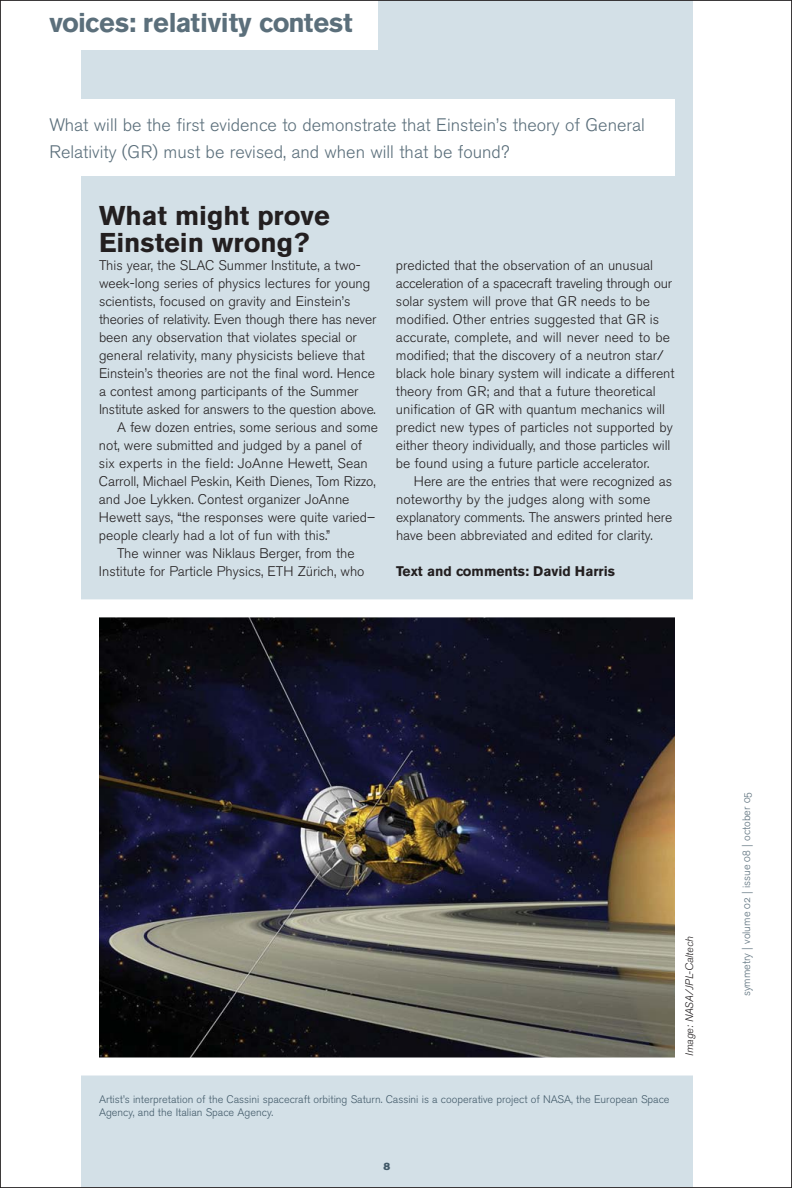
<style>
.page{position:relative;width:792px;height:1188px;background:#fff}
.page>*{position:absolute;margin:0;border:0;box-sizing:border-box;transform-origin:0 0}
.t1{font:700 27px/27px "Akzidenz Grotesk BE";color:#231f20}
.t2{font:700 27px "Akzidenz Grotesk BE";color:#5b6f7b}
.t3{font:18px/27px "Akzidenz Grotesk BE Light Os F";color:#5b6f7b}
.t4{font:13.8px/18px "Akzidenz Grotesk BE Light Os F";color:#231f20}
.t5{font:700 13.8px "Akzidenz Grotesk BE";color:#231f20}
.t6{font:10.8px/13.5px "Akzidenz Grotesk BE Light Os F";color:#415968}
.t7{font:10.8px "Akzidenz Grotesk BE Light Os F";color:#5b6f7b}
.t8{font:10.8px "Akzidenz Grotesk BE Lig It Os F";color:#231f20}
.t9{font:10.5px "Akzidenz Grotesk BE Super";color:#415968}
</style>
<div class="page">
<div style="left:81px;top:0;width:612px;height:1188px;background:#d3e0e7"></div>
<div style="left:0;top:0;width:378px;height:50px;background:#fff"></div>
<div style="left:50px;top:99px;width:625px;height:77px;background:#fff"></div>
<img style="left:100px;top:618px;width:574px;height:439px">
<div style="left:81px;top:599px;width:612px;height:477px;border:18px solid #fff"></div>
<h1 class="t2" style="left:50px;top:12px;width:305px">voices: relativity contest</h1>
<h2 class="t3" style="left:50px;top:113px;width:597px">What will be the first evidence to demonstrate that Einstein’s theory of General<br>Relativity (GR) must be revised, and when will that be found?</h2>
<h1 class="t1" style="left:99px;top:205px;width:232px">What might prove<br>Einstein wrong?</h1>
<p class="t4" style="left:99px;top:258px;width:263px">This year, the SLAC Summer Institute, a two-</p>
<p class="t4" style="left:99px;top:276px;width:273px">week-long series of physics lectures for young</p>
<p class="t4" style="left:99px;top:294px;width:253px">scientists, focused on gravity and Einstein’s</p>
<p class="t4" style="left:99px;top:312px;width:279px">theories of relativity. Even though there has never</p>
<p class="t4" style="left:99px;top:330px;width:259px">been any observation that violates special or</p>
<p class="t4" style="left:99px;top:348px;width:267px">general relativity, many physicists believe that</p>
<p class="t4" style="left:99px;top:366px;width:277px">Einstein’s theories are not the final word. Hence</p>
<p class="t4" style="left:99px;top:384px;width:261px">a contest among participants of the Summer</p>
<p class="t4" style="left:99px;top:402px;width:278px">Institute asked for answers to the question above.</p>
<p class="t4" style="left:117px;top:420px;width:263px">A few dozen entries, some serious and some</p>
<p class="t4" style="left:99px;top:438px;width:265px">not, were submitted and judged by a panel of</p>
<p class="t4" style="left:99px;top:456px;width:270px">six experts in the field: JoAnne Hewett, Sean</p>
<p class="t4" style="left:99px;top:474px;width:278px">Carroll, Michael Peskin, Keith Dienes, Tom Rizzo,</p>
<p class="t4" style="left:99px;top:492px;width:252px">and Joe Lykken. Contest organizer JoAnne</p>
<p class="t4" style="left:99px;top:510px;width:278px">Hewett says, “the responses were quite varied–</p>
<p class="t4" style="left:99px;top:528px;width:233px">people clearly had a lot of fun with this.”</p>
<p class="t4" style="left:117px;top:546px;width:239px">The winner was Niklaus Berger, from the</p>
<p class="t4" style="left:99px;top:564px;width:267px">Institute for Particle Physics, ETH Zürich, who</p>
<p class="t4" style="left:396px;top:258px;width:280px">predicted that the observation of an unusual acceleration of a spacecraft traveling through our solar system will prove that GR needs to be modified. Other entries suggested that GR is accurate, complete, and will never need to be modified; that the discovery of a neutron star/ black hole binary system will indicate a different theory from GR; and that a future theoretical unification of GR with quantum mechanics will predict new types of particles not supported by either theory individually, and those particles will be found using a future particle accelerator.</p>
<p class="t4" style="left:396px;top:474px;width:278px;text-indent:18px">Here are the entries that were recognized as noteworthy by the judges along with some explanatory comments. The answers printed here have been abbreviated and edited for clarity.</p>
<p class="t5" style="left:396px;top:566px;width:221px">Text and comments: David Harris</p>
<p class="t6" style="left:99px;top:1093px;width:572px">Artist’s interpretation of the Cassini spacecraft orbiting Saturn. Cassini is a cooperative project of NASA, the European Space<br>Agency, and the Italian Space Agency.</p>
<p class="t8" style="left:685px;top:1056px;width:121px;rotate:-90deg">Image: NASA/JPL-Caltech</p>
<p class="t9" style="left:384px;top:1163px;width:8px">8</p>
<p class="t7" style="left:743px;top:996px;width:206px;rotate:-90deg">symmetry | volume 02 | issue 08 | october 05</p>
</div>
